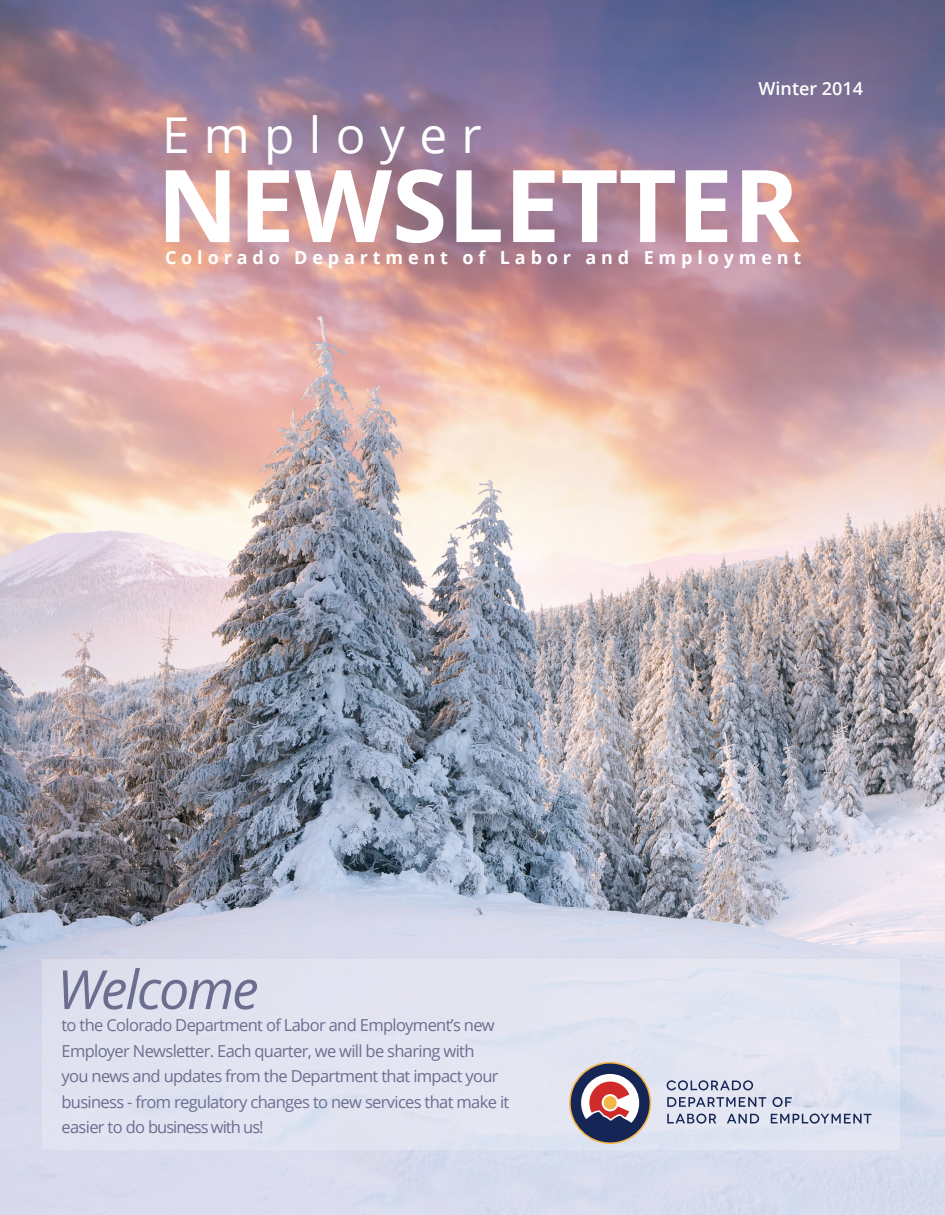
<style>
.page{position:relative;width:945px;height:1215px;background:#fff}
.page>*{position:absolute;margin:0;border:0;box-sizing:border-box;transform-origin:0 0}
.t1{font:700 100.5px "Open Sans";color:#fff}
.t2{font:italic 54px "Open Sans";letter-spacing:-.04em;color:#6b6e8f}
.t3{font:49.5px "Open Sans";letter-spacing:.29em;color:#fff}
.t4{font:700 18px "Open Sans";letter-spacing:.27em;color:#fff}
.t5{font:600 18px "Open Sans";color:#fff}
.t6{font:16.5px/25.5px "Open Sans";letter-spacing:-.04em;color:#6b6e8f}
</style>
<div class="page">
<img style="left:0;top:0;width:945px;height:1215px">
<div style="left:42px;top:960px;width:858px;height:190px;background:#e3e4f1"></div>
<svg style="left:667px;top:1080px;width:86px;height:10px"></svg>
<svg style="left:667px;top:1097px;width:99px;height:10px"></svg>
<svg style="left:773px;top:1097px;width:19px;height:10px"></svg>
<svg style="left:667px;top:1114px;width:49px;height:10px"></svg>
<svg style="left:727px;top:1114px;width:32px;height:9px"></svg>
<svg style="left:771px;top:1114px;width:100px;height:10px"></svg>
<svg style="left:569px;top:1062px;width:82px;height:82px"></svg>
<h3 class="t3" style="left:162px;top:101px;width:321px">Employer</h3>
<p class="t5" style="left:759px;top:76px;width:106px">Winter 2014</p>
<h1 class="t1" style="left:157px;top:135px;width:644px">NEWSLETTER</h1>
<p class="t4" style="left:165px;top:245px;width:638px">Colorado Department of Labor and Employment</p>
<p class="t2" style="left:57px;top:952px;width:203px">Welcome</p>
<p class="t6" style="left:62px;top:1012px;width:449px">to the Colorado Department of Labor and Employment’s new Employer Newsletter. Each quarter, we will be sharing with<br>you news and updates from the Department that impact your business - from regulatory changes to new services that make it easier to do business with us!</p>
</div>
